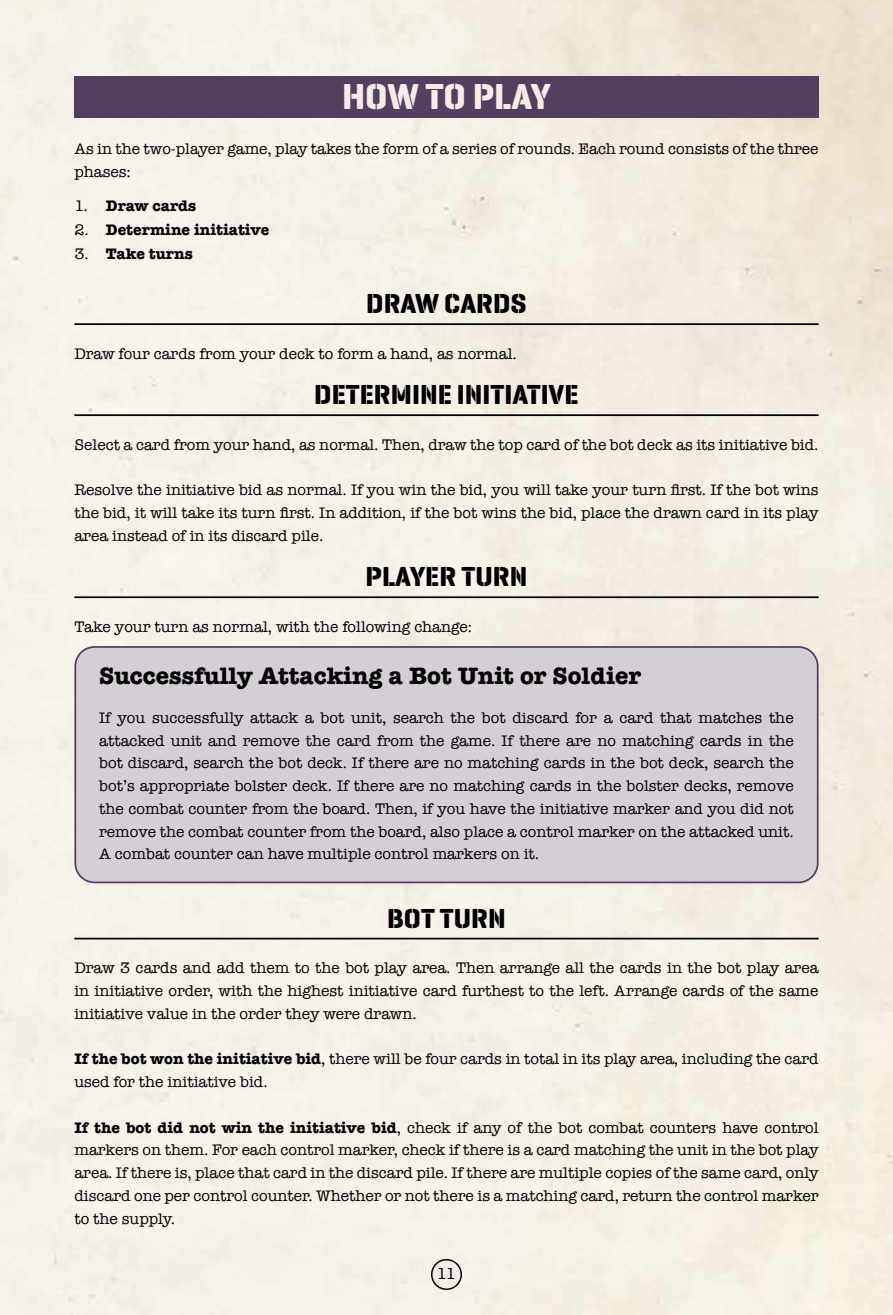
<style>
.page{position:relative;width:893px;height:1315px;background:#fff}
.page>*{position:absolute;margin:0;border:0;box-sizing:border-box;transform-origin:0 0}
.t1{font:700 36.75px "Geogrotesque Stencil B";letter-spacing:-.005em;color:#f4ede7}
.t2{font:700 28px "Geogrotesque Stencil B";color:#000}
.t3{font:700 24.5px "American Typewriter";color:#000}
.t4{font:16.45px "American Typewriter";color:#000}
.t5{font:15.75px/22.8px "American Typewriter";color:#000;text-align:justify}
.t6{font:700 15.75px "American Typewriter";color:#000}
.s1{font-weight:400}
.s2{font-weight:700}
</style>
<div class="page">
<img style="left:0;top:0;width:893px;height:1315px">
<div style="left:432px;top:1259px;width:29px;height:30px;background:#f4ede7;border-radius:50%"></div>
<div style="left:431px;top:1259px;width:31px;height:31px;border:1px solid #000;border-radius:50%"></div>
<div style="left:75px;top:647px;width:743px;height:235px;background:#d5ced6;border-radius:19px"></div>
<div style="left:74px;top:646px;width:745px;height:237px;border:2px solid #553f60;border-radius:19px"></div>
<div style="left:74px;top:76px;width:745px;height:42px;background:#553f60"></div>
<hr style="left:74px;top:323px;width:745px;height:2px;background:#000">
<hr style="left:74px;top:414px;width:745px;height:2px;background:#000">
<hr style="left:74px;top:596px;width:745px;height:2px;background:#000">
<hr style="left:74px;top:937px;width:745px;height:2px;background:#000">
<h1 class="t1" style="left:342px;top:73px;width:210px">HOW TO PLAY</h1>
<p class="t5" style="left:74px;top:137px;width:746px">As in the two-player game, play takes the form of a series of rounds. Each round consists of the three phases:</p>
<p class="t6" style="left:74px;top:192px;width:123px"><span class="s1">1.</span> Draw cards</p>
<p class="t6" style="left:74px;top:216px;width:197px"><span class="s1">2.</span> Determine initiative</p>
<p class="t6" style="left:74px;top:240px;width:120px"><span class="s1">3.</span> Take turns</p>
<h2 class="t2" style="left:366px;top:286px;width:162px">DRAW CARDS</h2>
<p class="t5" style="left:74px;top:342px;width:444px">Draw four cards from your deck to form a hand, as normal.</p>
<h2 class="t2" style="left:314px;top:377px;width:266px">DETERMINE INITIATIVE</h2>
<p class="t5" style="left:74px;top:433px;width:746px">Select a card from your hand, as normal. Then, draw the top card of the bot deck as its initiative bid.</p>
<p class="t5" style="left:74px;top:478px;width:746px">Resolve the initiative bid as normal. If you win the bid, you will take your turn first. If the bot wins the bid, it will take its turn first. In addition, if the bot wins the bid, place the drawn card in its play area instead of in its discard pile.</p>
<h2 class="t2" style="left:366px;top:559px;width:163px">PLAYER TURN</h2>
<p class="t5" style="left:74px;top:615px;width:399px">Take your turn as normal, with the following change:</p>
<h3 class="t3" style="left:99px;top:655px;width:543px">Successfully Attacking a Bot Unit or Soldier</h3>
<p class="t5" style="left:99px;top:706px;width:696px">If you successfully attack a bot unit, search the bot discard for a card that matches the attacked unit and remove the card from the game. If there are no matching cards in the bot discard, search the bot deck. If there are no matching cards in the bot deck, search the bot’s appropriate bolster deck. If there are no matching cards in the bolster decks, remove the combat counter from the board. Then, if you have the initiative marker and you did not remove the combat counter from the board, also place a control marker on the attacked unit.<br>A combat counter can have multiple control markers on it.</p>
<h2 class="t2" style="left:387px;top:900px;width:120px">BOT TURN</h2>
<p class="t5" style="left:74px;top:956px;width:746px">Draw 3 cards and add them to the bot play area. Then arrange all the cards in the bot play area in initiative order, with the highest initiative card furthest to the left. Arrange cards of the same initiative value in the order they were drawn.</p>
<p class="t5" style="left:74px;top:1047px;width:746px"><span class="s2">If the bot won the initiative bid</span>, there will be four cards in total in its play area, including the card used for the initiative bid.</p>
<p class="t5" style="left:74px;top:1115px;width:746px"><span class="s2">If the bot did not win the initiative bid</span>, check if any of the bot combat counters have control markers on them. For each control marker, check if there is a card matching the unit in the bot play area. If there is, place that card in the discard pile. If there are multiple copies of the same card, only discard one per control counter. Whether or not there is a matching card, return the control marker to the supply.</p>
<p class="t4" style="left:437px;top:1261px;width:21px">11</p>
</div>
